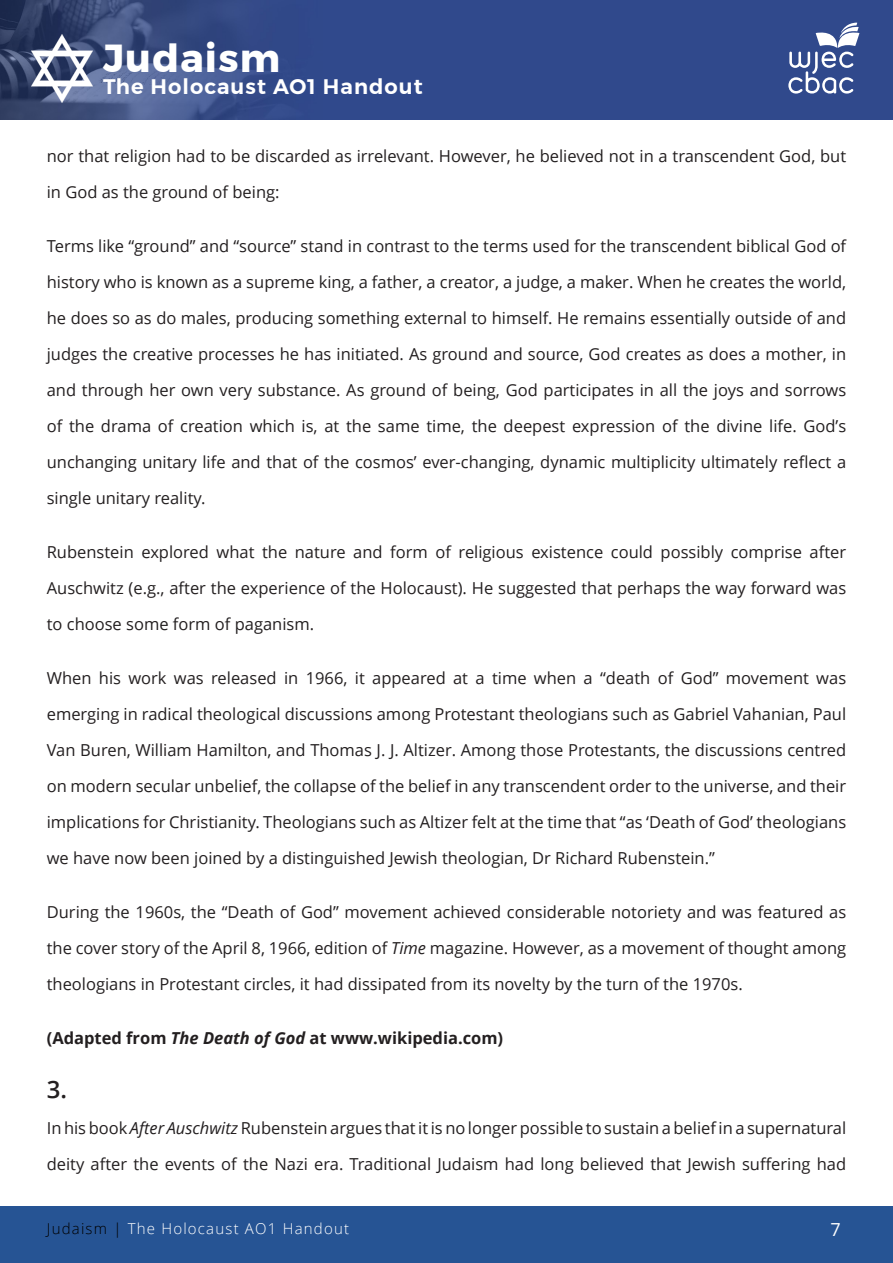
<style>
.page{position:relative;width:893px;height:1263px;background:#fff}
.page>*{position:absolute;margin:0;border:0;box-sizing:border-box;transform-origin:0 0}
.t1{font:700 39px "Montserrat";letter-spacing:.03em;color:#fff}
.t2{font:600 24px "Open Sans";color:#231f20}
.t3{font:600 21px "Montserrat";letter-spacing:.05em;color:#fff}
.t4{font:18px "Open Sans";color:#fff}
.Paragraph_text{font:16.5px/36px "Open Sans";color:#231f20;text-align:justify}
.Paragraph_text-2{font:700 16.5px "Open Sans";color:#231f20}
.t5{font:300 15px "Open Sans";letter-spacing:.08em;color:#fff}
.s1{font-style:italic}
.s2{color:#000}
</style>
<div class="page">
<img style="left:0;top:0;width:893px;height:119px">
<svg style="left:788px;top:23px;width:71px;height:71px"></svg>
<div style="left:0;top:1206px;width:893px;height:57px;background:#265494"></div>
<img style="left:32px;top:34px;width:60px;height:68px">
<h1 class="t1" style="left:103px;top:27px;width:178px">Judaism</h1>
<p class="t3" style="left:103px;top:70px;width:321px">The Holocaust AO1 Handout</p>
<p class="Paragraph_text" style="left:47px;top:138px;width:801px">nor that religion had to be discarded as irrelevant. However, he believed not in a transcendent God, but in God as the ground of being:</p>
<p class="Paragraph_text" style="left:47px;top:228px;width:801px">Terms like “ground” and “source” stand in contrast to the terms used for the transcendent biblical God of history who is known as a supreme king, a father, a creator, a judge, a maker. When he creates the world, he does so as do males, producing something external to himself. He remains essentially outside of and judges the creative processes he has initiated. As ground and source, God creates as does a mother, in and through her own very substance. As ground of being, God participates in all the joys and sorrows of the drama of creation which is, at the same time, the deepest expression of the divine life. God’s unchanging unitary life and that of the cosmos’ ever-changing, dynamic multiplicity ultimately reflect a single unitary reality.</p>
<p class="Paragraph_text" style="left:47px;top:534px;width:801px">Rubenstein explored what the nature and form of religious existence could possibly comprise after Auschwitz (e.g., after the experience of the Holocaust). He suggested that perhaps the way forward was to choose some form of paganism.</p>
<p class="Paragraph_text" style="left:47px;top:660px;width:801px">When his work was released in 1966, it appeared at a time when a “death of God” movement was emerging in radical theological discussions among Protestant theologians such as Gabriel Vahanian, Paul Van Buren, William Hamilton, and Thomas J. J. Altizer. Among those Protestants, the discussions centred on modern secular unbelief, the collapse of the belief in any transcendent order to the universe, and their implications for Christianity. Theologians such as Altizer felt at the time that “as ‘Death of God’ theologians we have now been joined by a distinguished Jewish theologian, Dr Richard Rubenstein.”</p>
<p class="Paragraph_text" style="left:47px;top:894px;width:801px">During the 1960s, the “Death of God” movement achieved considerable notoriety and was featured as the cover story of the April 8, 1966, edition of <span class="s1">Time</span> magazine. However, as a movement of thought among theologians in Protestant circles, it had dissipated from its novelty by the turn of the 1970s.</p>
<p class="Paragraph_text-2" style="left:47px;top:1026px;width:458px">(Adapted from <span class="s1">The Death of God</span> at www.wikipedia.com)</p>
<h3 class="t2" style="left:47px;top:1073px;width:22px">3.</h3>
<p class="Paragraph_text" style="left:47px;top:1110px;width:801px">In his book <span class="s1">After Auschwitz</span> Rubenstein argues that it is no longer possible to sustain a belief in a supernatural deity after the events of the Nazi era. Traditional Judaism had long believed that Jewish suffering had</p>
<p class="t5" style="left:47px;top:1218px;width:304px"><span class="s2">Judaism |</span> The Holocaust AO1 Handout</p>
<p class="t4" style="left:830px;top:1217px;width:12px">7</p>
</div>
